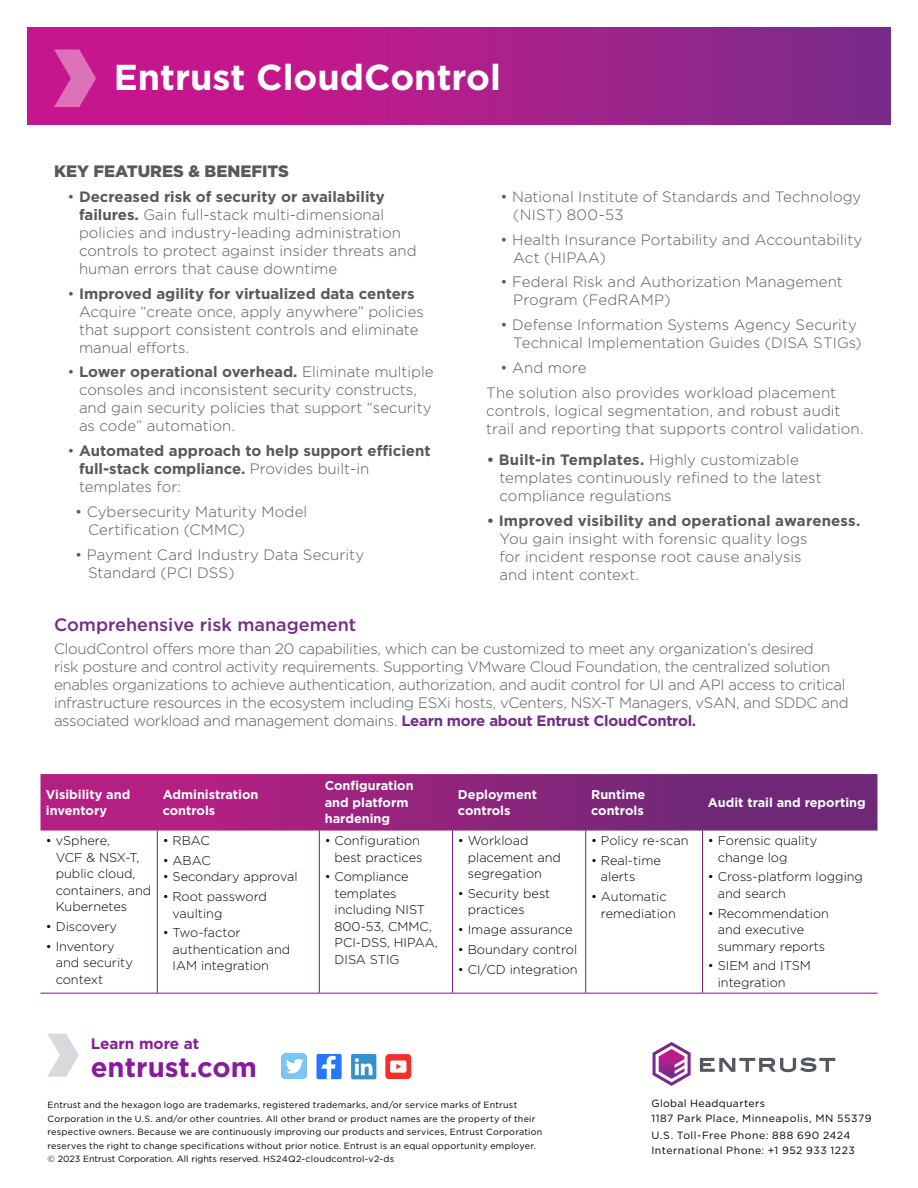
<style>
.page{position:relative;width:918px;height:1188px;background:#fff}
.page>*{position:absolute;margin:0;border:0;box-sizing:border-box;transform-origin:0 0}
.t1{font:700 36px "Gotham";color:#fff}
.t2{font:700 27.6px "Gotham";color:#881b9c}
.t3{font:500 18px "Gotham";color:#762b8a}
.t4{font:900 16.5px "Gotham";color:#58595b}
.t5{font:700 15.3px "Gotham";color:#881b9c}
.t6{font:300 15px/18px "Gotham";color:#58595b}
.t7{font:300 15px/18px "Gotham";letter-spacing:-.02em;color:#58595b}
.t8{font:700 15px/18px "Gotham";color:#58595b}
.t9{font:300 12.75px/16.5px "Gotham";color:#000}
.t10{font:700 12.75px/16.5px "Gotham";color:#fff}
.t11{font:10.5px/15px "Gotham";letter-spacing:.045em;color:#000}
.t12{font:9px/13.5px "Gotham";letter-spacing:.025em;color:#000}
.s1{font-weight:700}
.s2{font-weight:300}
.s3{font-weight:700;color:#762b8a}
</style>
<div class="page">
<svg style="left:27px;top:27px;width:864px;height:98px;background:#aa1f8b"></svg>
<svg style="left:54px;top:50px;width:42px;height:57px;background:#d34da8"></svg>
<svg style="left:40px;top:774px;width:838px;height:57px;background:#91267e"></svg>
<hr style="left:157px;top:831px;width:1px;height:162px;background:#6e2277">
<hr style="left:319px;top:831px;width:1px;height:162px;background:#6e2277">
<hr style="left:452px;top:831px;width:1px;height:162px;background:#6e2277">
<hr style="left:585px;top:831px;width:1px;height:162px;background:#6e2277">
<hr style="left:40px;top:993px;width:117px;height:1px;background:#6e2277">
<hr style="left:157px;top:993px;width:162px;height:1px;background:#6e2277">
<hr style="left:319px;top:993px;width:134px;height:1px;background:#6e2277">
<hr style="left:453px;top:993px;width:133px;height:1px;background:#6e2277">
<hr style="left:586px;top:993px;width:117px;height:1px;background:#6e2277">
<hr style="left:703px;top:993px;width:175px;height:1px;background:#6e2277">
<hr style="left:702px;top:831px;width:1px;height:162px;background:#6e2277">
<svg style="left:700px;top:1057px;width:135px;height:15px"></svg>
<svg style="left:653px;top:1042px;width:38px;height:44px"></svg>
<svg style="left:47px;top:1034px;width:32px;height:43px"></svg>
<div style="left:317px;top:1054px;width:25px;height:25px;background:#2577ff;border-radius:2px"></div>
<svg style="left:321px;top:1056px;width:15px;height:23px"></svg>
<div style="left:351px;top:1054px;width:25px;height:25px;background:#3392cc;border-radius:2px"></div>
<svg style="left:355px;top:1058px;width:18px;height:17px"></svg>
<div style="left:281px;top:1053px;width:26px;height:26px;background:#7bc5f8;border-radius:4px"></div>
<svg style="left:286px;top:1059px;width:18px;height:15px"></svg>
<svg style="left:385px;top:1054px;width:26px;height:25px"></svg>
<h1 class="t1" style="left:114px;top:54px;width:389px">Entrust CloudControl</h1>
<p class="t4" style="left:54px;top:160px;width:236px">KEY FEATURES &amp; BENEFITS</p>
<p class="t6" style="left:79px;top:187px;width:339px;text-indent:-12px">• <span class="s1">Decreased risk of security or availability failures.</span> Gain full-stack multi-dimensional policies and industry-leading administration controls to protect against insider threats and human errors that cause downtime</p>
<p class="t6" style="left:79px;top:284px;width:346px;text-indent:-12px">• <span class="s1">Improved agility for virtualized data centers </span>Acquire “create once, apply anywhere” policies that support consistent controls and eliminate manual efforts.</p>
<p class="t6" style="left:79px;top:363px;width:356px;text-indent:-12px">• <span class="s1">Lower operational overhead.</span> Eliminate multiple consoles and inconsistent security constructs, and gain security policies that support “security as code” automation.</p>
<p class="t8" style="left:79px;top:442px;width:353px;text-indent:-12px"><span class="s2">•</span> Automated approach to help support efficient full-stack compliance. <span class="s2">Provides built-in templates for:</span></p>
<p class="t6" style="left:88px;top:502px;width:221px;text-indent:-13px">• Cybersecurity Maturity Model<br>Certification (CMMC)</p>
<p class="t6" style="left:88px;top:545px;width:278px;text-indent:-13px">• Payment Card Industry Data Security<br>Standard (PCI DSS)</p>
<p class="t6" style="left:513px;top:187px;width:350px;text-indent:-13px">• National Institute of Standards and Technology (NIST) 800-53</p>
<p class="t6" style="left:513px;top:230px;width:351px;text-indent:-13px">• Health Insurance Portability and Accountability<br>Act (HIPAA)</p>
<p class="t6" style="left:513px;top:273px;width:331px;text-indent:-13px">• Federal Risk and Authorization Management<br>Program (FedRAMP)</p>
<p class="t6" style="left:513px;top:315px;width:350px;text-indent:-13px">• Defense Information Systems Agency Security<br>Technical Implementation Guides (DISA STIGs)</p>
<p class="t6" style="left:486px;top:355px;width:352px;line-height:24.8px;text-indent:14px">• And more<br>The solution also provides workload placement</p>
<p class="t6" style="left:486px;top:401px;width:379px">controls, logical segmentation, and robust audit trail and reporting that supports control validation.</p>
<p class="t6" style="left:499px;top:450px;width:324px;text-indent:-13px"><span class="s1">• Built-in Templates.</span> Highly customizable templates continuously refined to the latest compliance regulations</p>
<p class="t8" style="left:487px;top:511px;width:375px">• Improved visibility and operational awareness.</p>
<p class="t6" style="left:499px;top:529px;width:310px">You gain insight with forensic quality logs for incident response root cause analysis and intent context.</p>
<p class="t3" style="left:54px;top:613px;width:304px">Comprehensive risk management</p>
<p class="t7" style="left:54px;top:640px;width:796px">CloudControl offers more than 20 capabilities, which can be customized to meet any organization’s desired<br>risk posture and control activity requirements. Supporting VMware Cloud Foundation, the centralized solution enables organizations to achieve authentication, authorization, and audit control for UI and API access to critical infrastructure resources in the ecosystem including ESXi hosts, vCenters, NSX-T Managers, vSAN, and SDDC and associated workload and management domains. <span class="s3">Learn more about Entrust CloudControl.</span></p>
<p class="t10" style="left:46px;top:786px;width:86px">Visibility and inventory</p>
<p class="t10" style="left:163px;top:786px;width:97px">Administration controls</p>
<p class="t10" style="left:325px;top:778px;width:91px">Configuration and platform hardening</p>
<p class="t10" style="left:458px;top:786px;width:81px">Deployment controls</p>
<p class="t10" style="left:591px;top:786px;width:56px">Runtime controls</p>
<p class="t10" style="left:708px;top:794px;width:159px">Audit trail and reporting</p>
<p class="t9" style="left:56px;top:832px;width:97px;text-indent:-10px">• vSphere,<br>VCF &amp; NSX-T, public cloud, containers, and<br>Kubernetes</p>
<p class="t9" style="left:46px;top:918px;width:73px">• Discovery</p>
<p class="t9" style="left:56px;top:938px;width:79px;text-indent:-10px">• Inventory and security context</p>
<p class="t9" style="left:325px;top:832px;width:99px;text-align:right">• Configuration best practices</p>
<p class="t9" style="left:335px;top:868px;width:105px;text-indent:-10px">• Compliance templates including NIST<br>800-53, CMMC,<br>PCI-DSS, HIPAA,<br>DISA STIG</p>
<p class="t9" style="left:718px;top:832px;width:101px;text-indent:-10px">• Forensic quality change log</p>
<p class="t9" style="left:718px;top:868px;width:147px;text-indent:-10px">• Cross-platform logging and search</p>
<p class="t9" style="left:718px;top:905px;width:113px;text-indent:-10px">• Recommendation and executive summary reports</p>
<p class="t9" style="left:718px;top:957px;width:95px;text-indent:-10px">• SIEM and ITSM integration</p>
<p class="t9" style="left:591px;top:832px;width:99px">• Policy re-scan</p>
<p class="t9" style="left:601px;top:852px;width:62px;text-indent:-10px">• Real-time alerts</p>
<p class="t9" style="left:601px;top:888px;width:76px;text-indent:-10px">• Automatic remediation</p>
<p class="t9" style="left:468px;top:832px;width:95px;text-indent:-10px">• Workload placement and segregation</p>
<p class="t9" style="left:468px;top:885px;width:84px;text-indent:-10px">• Security best practices</p>
<p class="t9" style="left:458px;top:921px;width:116px">• Image assurance</p>
<p class="t9" style="left:458px;top:941px;width:121px">• Boundary control</p>
<p class="t9" style="left:458px;top:961px;width:121px">• CI/CD integration</p>
<p class="t9" style="left:163px;top:832px;width:49px">• RBAC</p>
<p class="t9" style="left:163px;top:852px;width:50px">• ABAC</p>
<p class="t9" style="left:163px;top:868px;width:136px">• Secondary approval</p>
<p class="t9" style="left:173px;top:888px;width:96px;text-indent:-10px">• Root password vaulting</p>
<p class="t9" style="left:173px;top:924px;width:119px;text-indent:-10px">• Two-factor authentication and<br>IAM integration</p>
<p class="t5" style="left:91px;top:1034px;width:110px">Learn more at</p>
<h2 class="t2" style="left:91px;top:1049px;width:168px">entrust.com</h2>
<p class="t12" style="left:48px;top:1098px;width:496px">Entrust and the hexagon logo are trademarks, registered trademarks, and/or service marks of Entrust Corporation in the U.S. and/or other countries. All other brand or product names are the property of their respective owners. Because we are continuously improving our products and services, Entrust Corporation reserves the right to change specifications without prior notice. Entrust is an equal opportunity employer. © 2023 Entrust Corporation. All rights reserved. HS24Q2-cloudcontrol-v2-ds</p>
<p class="t11" style="left:651px;top:1095px;width:222px">Global Headquarters<br>1187 Park Place, Minneapolis, MN 55379</p>
<p class="t11" style="left:651px;top:1128px;width:205px">U.S. Toll-Free Phone: 888 690 2424<br>International Phone: +1 952 933 1223</p>
</div>
